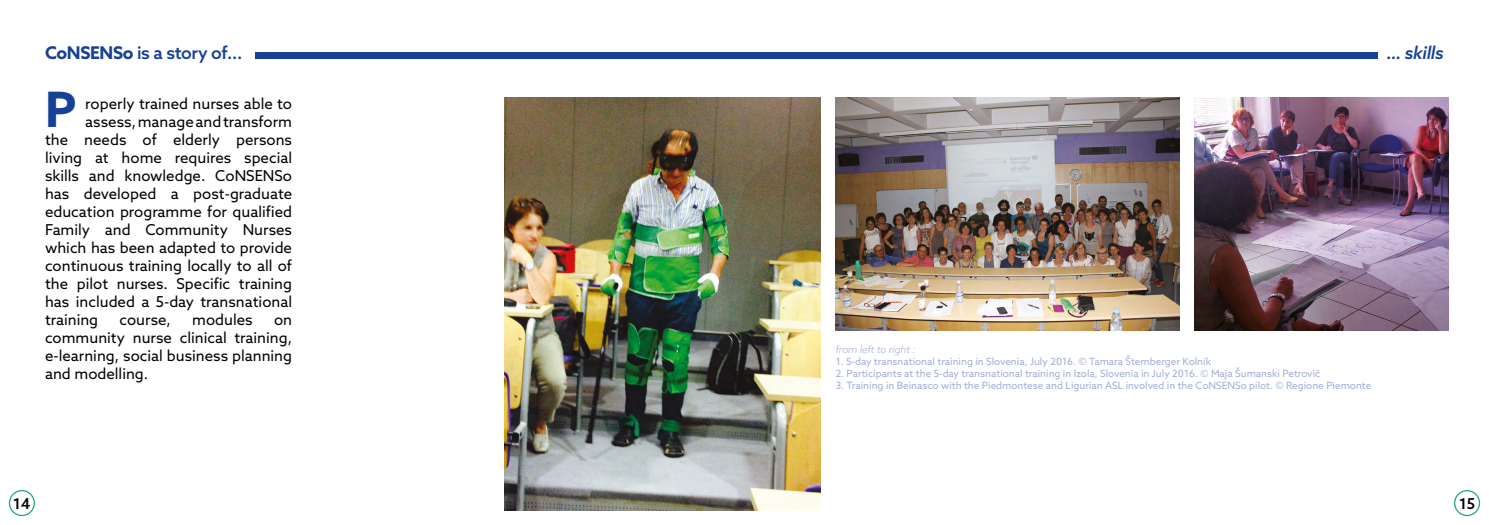
<style>
.page{position:relative;width:1489px;height:525px;background:#fff}
.page>*{position:absolute;margin:0;border:0;box-sizing:border-box;transform-origin:0 0}
.t1{font:700 48.75px "Azo Sans";color:#164194}
.t2{font:500 17.5px "Azo Sans";letter-spacing:-.02em;color:#164194}
.t3{font:italic 500 17.5px "Azo Sans";letter-spacing:-.02em;color:#164194}
.t4{font:15px/18px "Azo Sans";color:#000;text-align:justify}
.t5{font:500 15px "Azo Sans";color:#000}
.t6{font:10px "Azo Sans";color:#a3add8}
.t7{font:italic 300 10px "Azo Sans";color:#a3add8}
.s1{font-weight:700}
</style>
<div class="page">
<div style="left:9px;top:489px;width:26px;height:27px;border:1px solid #1daa69;border-radius:50%"></div>
<div style="left:1453px;top:489px;width:26px;height:27px;border:1px solid #1daa69;border-radius:50%"></div>
<img style="left:504px;top:97px;width:316px;height:412px">
<img style="left:1194px;top:97px;width:254px;height:233px">
<img style="left:835px;top:97px;width:344px;height:233px">
<div style="left:255px;top:52px;width:1122px;height:7px;background:#164194"></div>
<p class="t2" style="left:45px;top:41px;width:199px"><span class="s1">CoNSENSo</span> is a story of...</p>
<p class="t3" style="left:1386px;top:41px;width:59px">… skills</p>
<h1 class="t1" style="left:45px;top:77px;width:33px">P</h1>
<p class="t4" style="left:85px;top:94px;width:208px">roperly trained nurses able to</p>
<p class="t4" style="left:85px;top:112px;width:208px">assess, manage and transform</p>
<p class="t4" style="left:45px;top:130px;width:248px">the needs of elderly persons</p>
<p class="t4" style="left:45px;top:148px;width:248px">living at home requires special</p>
<p class="t4" style="left:45px;top:166px;width:248px">skills and knowledge. CoNSENSo</p>
<p class="t4" style="left:45px;top:184px;width:248px">has developed a post-graduate</p>
<p class="t4" style="left:45px;top:202px;width:248px">education programme for qualified</p>
<p class="t4" style="left:45px;top:220px;width:248px">Family and Community Nurses</p>
<p class="t4" style="left:45px;top:238px;width:248px">which has been adapted to provide</p>
<p class="t4" style="left:45px;top:256px;width:248px">continuous training locally to all of</p>
<p class="t4" style="left:45px;top:274px;width:248px">the pilot nurses. Specific training</p>
<p class="t4" style="left:45px;top:292px;width:248px">has included a 5-day transnational</p>
<p class="t4" style="left:45px;top:310px;width:55px">training</p>
<p class="t4" style="left:119px;top:310px;width:53px">course,</p>
<p class="t4" style="left:192px;top:310px;width:62px">modules</p>
<p class="t4" style="left:45px;top:310px;width:248px;text-indent:229px">on community nurse clinical training, e-learning, social business planning and modelling.</p>
<p class="t7" style="left:835px;top:342px;width:81px">from left to right :</p>
<p class="t6" style="left:835px;top:354px;width:377px">1. 5-day transnational training in Slovenia, July 2016. © Tamara Štemberger Kolnik</p>
<p class="t6" style="left:835px;top:366px;width:486px">2. Participants at the 5-day transnational training in Izola, Slovenia in July 2016. © Maja Šumanski Petrovič</p>
<p class="t6" style="left:835px;top:378px;width:537px">3. Training in Beinasco with the Piedmontese and Ligurian ASL involved in the CoNSENSo pilot. © Regione Piemonte</p>
<p class="t5" style="left:13px;top:493px;width:19px">14</p>
<p class="t5" style="left:1458px;top:493px;width:18px">15</p>
</div>
